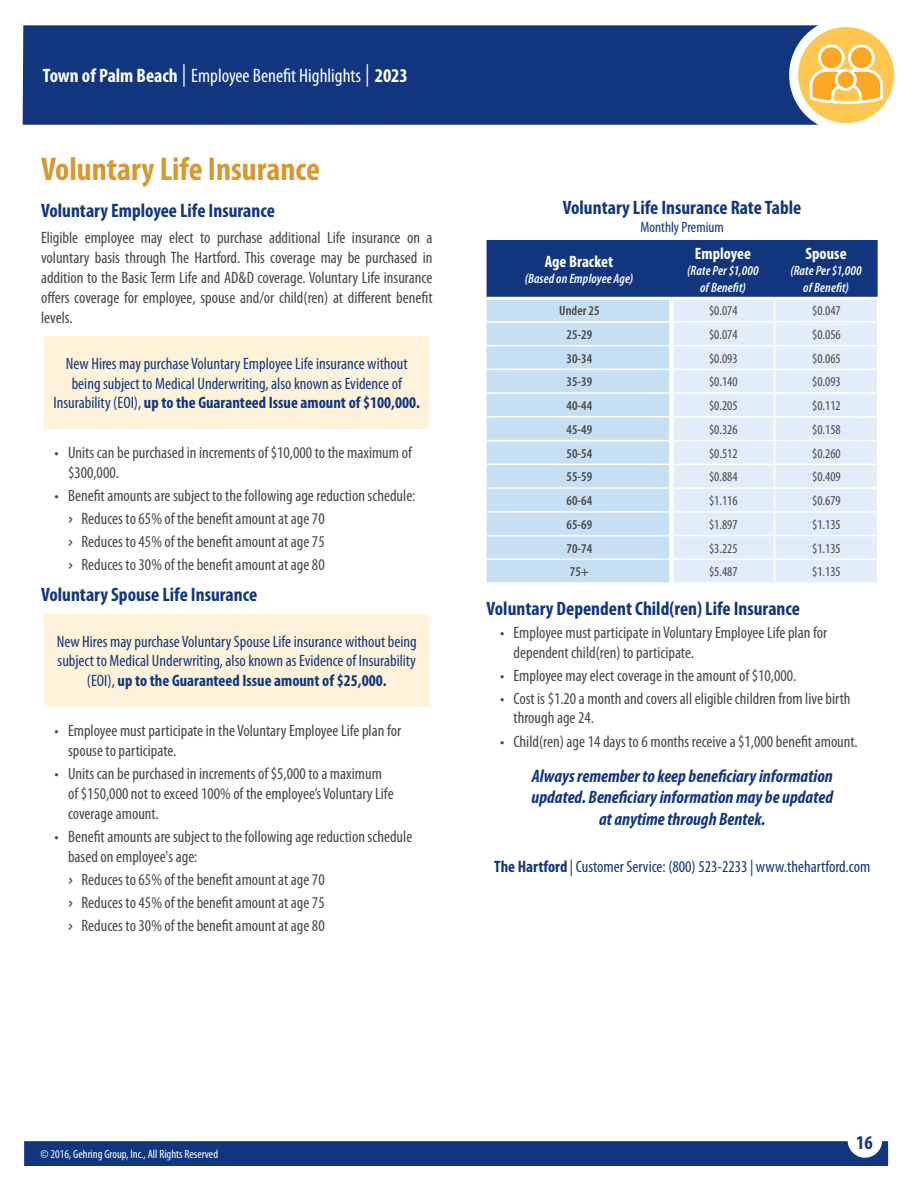
<style>
.page{position:relative;width:918px;height:1188px;background:#fff}
.page>*{position:absolute;margin:0;border:0;box-sizing:border-box;transform-origin:0 0}
.TOC_-_Insurance_Type{font:700 condensed 33px "Myriad Pro";color:#d79833}
.Body_-_Sub_Header{font:700 condensed 19.5px "Myriad Pro";color:#11367e}
.t1{font:condensed 19.5px "Myriad Pro";color:#fff}
.Rate_Table_-_Header{font:700 condensed 19.5px "Myriad Pro";color:#11367e}
.Body_-_Centered_Note{font:italic 700 condensed 18px/21.6px "Myriad Pro";color:#11367e;text-align:center}
.Body_-_Main{font:condensed 16.5px/19.8px "Myriad Pro";color:#464748}
.Body_-_Main-2{font:condensed 16.5px/19.8px "Myriad Pro";color:#11367e;text-align:center}
.Body_-_Carrier_Info{font:condensed 16.5px "Myriad Pro";color:#11367e}
.Rate_Table_-_Interio{font:700 condensed 16.5px "Myriad Pro";letter-spacing:.005em;color:#fff}
.Rate_Table_-_Sub_Hea{font:condensed 15px "Myriad Pro";color:#11367e}
.Table_2_-_Numbers{font:condensed 13.5px "Myriad Pro";color:#464748}
.Rate_Table_-_Interio-2{font:italic 600 condensed 13.5px/16.2px "Myriad Pro";letter-spacing:.01em;color:#fff;text-align:center}
.Table_2_-_Sub_Sub_Ca{font:600 condensed 13.5px "Myriad Pro";color:#464748}
.t2{font:condensed 12px "Myriad Pro";color:#fff}
.s1{font-weight:700}
.s2{font-size:22.35px}
.s3{font-family:"Frankthe Architect";font-stretch:normal}
</style>
<div class="page">
<div style="left:24px;top:1141px;width:864px;height:25px;background:#11367e"></div>
<div style="left:23px;top:25px;width:795px;height:100px;background:#11367e"></div>
<svg style="left:794px;top:22px;width:105px;height:106px;fill:#fec752"></svg>
<div style="left:789px;top:18px;width:114px;height:114px;border:9px solid #fff;border-radius:50%"></div>
<div style="left:819px;top:46px;width:24px;height:24px;background:#faa826;border-radius:50%"></div>
<div style="left:818px;top:45px;width:27px;height:26px;border:3px solid #fff;border-radius:50%"></div>
<div style="left:850px;top:46px;width:23px;height:24px;background:#faa826;border-radius:50%"></div>
<div style="left:848px;top:45px;width:27px;height:26px;border:3px solid #fff;border-radius:50%"></div>
<svg style="left:808px;top:68px;width:77px;height:37px"></svg>
<div style="left:836px;top:70px;width:19px;height:19px;background:#faa826;border-radius:50%"></div>
<div style="left:835px;top:69px;width:22px;height:22px;border:3px solid #fff;border-radius:50%"></div>
<div style="left:44px;top:336px;width:385px;height:93px;background:#fef3da"></div>
<div style="left:44px;top:614px;width:385px;height:92px;background:#fef3da"></div>
<svg style="left:487px;top:240px;width:391px;height:342px;background:#b7cae2"></svg>
<p class="t1" style="left:43px;top:64px;width:366px"><span class="s1">Town of Palm Beach</span> <span class="s2">|</span> Employee Benefit Highlights <span class="s2">|</span> <span class="s1">2023</span></p>
<p class="TOC_-_Insurance_Type" style="left:41px;top:148px;width:280px">Voluntary Life Insurance</p>
<p class="Body_-_Sub_Header" style="left:41px;top:198px;width:235px">Voluntary Employee Life Insurance</p>
<p class="Body_-_Main" style="left:41px;top:228px;width:393px;text-align:justify">Eligible employee may elect to purchase additional Life insurance on a voluntary basis through The Hartford. This coverage may be purchased in addition to the Basic Term Life and AD&amp;D coverage. Voluntary Life insurance offers coverage for employee, spouse and/or child(ren) at different benefit levels.</p>
<p class="Body_-_Main-2" style="left:54px;top:353px;width:368px">New Hires may purchase Voluntary Employee Life insurance without being subject to Medical Underwriting, also known as Evidence of<br>Insurability (EOI), <span class="s1">up to the Guaranteed Issue amount of $100,000.</span></p>
<p class="Body_-_Main" style="left:68px;top:443px;width:345px;text-indent:-14px">• Units can be purchased in increments of $10,000 to the maximum of $300,000.</p>
<p class="Body_-_Main" style="left:55px;top:486px;width:362px">• Benefit amounts are subject to the following age reduction schedule:</p>
<p class="Body_-_Main" style="left:68px;top:509px;width:258px"><span class="s3">›</span> Reduces to 65% of the benefit amount at age 70</p>
<p class="Body_-_Main" style="left:68px;top:532px;width:258px"><span class="s3">›</span> Reduces to 45% of the benefit amount at age 75</p>
<p class="Body_-_Main" style="left:68px;top:555px;width:258px"><span class="s3">›</span> Reduces to 30% of the benefit amount at age 80</p>
<p class="Body_-_Sub_Header" style="left:41px;top:582px;width:218px">Voluntary Spouse Life Insurance</p>
<p class="Body_-_Main-2" style="left:57px;top:631px;width:362px">New Hires may purchase Voluntary Spouse Life insurance without being subject to Medical Underwriting, also known as Evidence of Insurability (EOI), <span class="s1">up to the Guaranteed Issue amount of $25,000.</span></p>
<p class="Body_-_Main" style="left:68px;top:721px;width:335px;text-indent:-14px">• Employee must participate in the Voluntary Employee Life plan for spouse to participate.</p>
<p class="Body_-_Main" style="left:68px;top:764px;width:327px;text-indent:-14px">• Units can be purchased in increments of $5,000 to a maximum of $150,000 not to exceed 100% of the employee’s Voluntary Life coverage amount.</p>
<p class="Body_-_Main" style="left:68px;top:826px;width:346px;text-indent:-14px">• Benefit amounts are subject to the following age reduction schedule based on employee's age:</p>
<p class="Body_-_Main" style="left:68px;top:869px;width:258px"><span class="s3">›</span> Reduces to 65% of the benefit amount at age 70</p>
<p class="Body_-_Main" style="left:68px;top:892px;width:258px"><span class="s3">›</span> Reduces to 45% of the benefit amount at age 75</p>
<p class="Body_-_Main" style="left:68px;top:915px;width:258px"><span class="s3">›</span> Reduces to 30% of the benefit amount at age 80</p>
<p class="Rate_Table_-_Header" style="left:563px;top:195px;width:240px">Voluntary Life Insurance Rate Table</p>
<p class="Rate_Table_-_Sub_Hea" style="left:641px;top:218px;width:85px">Monthly Premium</p>
<p class="Rate_Table_-_Interio" style="left:545px;top:251px;width:70px">Age Bracket</p>
<p class="Rate_Table_-_Interio-2" style="left:525px;top:271px;width:110px">(Based on Employee Age)</p>
<p class="Rate_Table_-_Interio" style="left:695px;top:243px;width:58px">Employee</p>
<p class="Rate_Table_-_Interio-2" style="left:687px;top:263px;width:73px">(Rate Per $1,000 of Benefit)</p>
<p class="Rate_Table_-_Interio" style="left:806px;top:243px;width:43px">Spouse</p>
<p class="Rate_Table_-_Interio-2" style="left:790px;top:263px;width:73px">(Rate Per $1,000 of Benefit)</p>
<p class="Table_2_-_Sub_Sub_Ca" style="left:559px;top:303px;width:42px">Under 25</p>
<p class="Table_2_-_Numbers" style="left:709px;top:303px;width:30px">$0.074</p>
<p class="Table_2_-_Numbers" style="left:812px;top:303px;width:30px">$0.047</p>
<p class="Table_2_-_Sub_Sub_Ca" style="left:567px;top:327px;width:27px">25-29</p>
<p class="Table_2_-_Numbers" style="left:709px;top:326px;width:30px">$0.074</p>
<p class="Table_2_-_Numbers" style="left:812px;top:326px;width:30px">$0.056</p>
<p class="Table_2_-_Sub_Sub_Ca" style="left:567px;top:351px;width:27px">30-34</p>
<p class="Table_2_-_Numbers" style="left:709px;top:350px;width:30px">$0.093</p>
<p class="Table_2_-_Numbers" style="left:812px;top:350px;width:30px">$0.065</p>
<p class="Table_2_-_Sub_Sub_Ca" style="left:567px;top:374px;width:27px">35-39</p>
<p class="Table_2_-_Numbers" style="left:709px;top:374px;width:30px">$0.140</p>
<p class="Table_2_-_Numbers" style="left:812px;top:374px;width:30px">$0.093</p>
<p class="Table_2_-_Sub_Sub_Ca" style="left:567px;top:398px;width:27px">40-44</p>
<p class="Table_2_-_Numbers" style="left:709px;top:397px;width:30px">$0.205</p>
<p class="Table_2_-_Numbers" style="left:812px;top:397px;width:30px">$0.112</p>
<p class="Table_2_-_Sub_Sub_Ca" style="left:567px;top:422px;width:27px">45-49</p>
<p class="Table_2_-_Numbers" style="left:709px;top:421px;width:30px">$0.326</p>
<p class="Table_2_-_Numbers" style="left:812px;top:421px;width:30px">$0.158</p>
<p class="Table_2_-_Sub_Sub_Ca" style="left:567px;top:446px;width:27px">50-54</p>
<p class="Table_2_-_Numbers" style="left:709px;top:445px;width:30px">$0.512</p>
<p class="Table_2_-_Numbers" style="left:812px;top:445px;width:30px">$0.260</p>
<p class="Table_2_-_Sub_Sub_Ca" style="left:567px;top:469px;width:27px">55-59</p>
<p class="Table_2_-_Numbers" style="left:709px;top:469px;width:30px">$0.884</p>
<p class="Table_2_-_Numbers" style="left:812px;top:469px;width:30px">$0.409</p>
<p class="Table_2_-_Sub_Sub_Ca" style="left:567px;top:493px;width:27px">60-64</p>
<p class="Table_2_-_Numbers" style="left:709px;top:492px;width:30px">$1.116</p>
<p class="Table_2_-_Numbers" style="left:812px;top:492px;width:30px">$0.679</p>
<p class="Table_2_-_Sub_Sub_Ca" style="left:567px;top:517px;width:27px">65-69</p>
<p class="Table_2_-_Numbers" style="left:709px;top:516px;width:30px">$1.897</p>
<p class="Table_2_-_Numbers" style="left:812px;top:516px;width:30px">$1.135</p>
<p class="Table_2_-_Sub_Sub_Ca" style="left:567px;top:541px;width:27px">70-74</p>
<p class="Table_2_-_Numbers" style="left:709px;top:540px;width:30px">$3.225</p>
<p class="Table_2_-_Numbers" style="left:812px;top:540px;width:30px">$1.135</p>
<p class="Table_2_-_Sub_Sub_Ca" style="left:570px;top:564px;width:21px">75+</p>
<p class="Table_2_-_Numbers" style="left:709px;top:564px;width:30px">$5.487</p>
<p class="Table_2_-_Numbers" style="left:812px;top:564px;width:30px">$1.135</p>
<p class="Body_-_Sub_Header" style="left:487px;top:596px;width:315px">Voluntary Dependent Child(ren) Life Insurance</p>
<p class="Body_-_Main" style="left:514px;top:622px;width:315px;text-indent:-14px">• Employee must participate in Voluntary Employee Life plan for dependent child(ren) to participate.</p>
<p class="Body_-_Main" style="left:500px;top:665px;width:298px">• Employee may elect coverage in the amount of $10,000.</p>
<p class="Body_-_Main" style="left:514px;top:688px;width:339px;text-indent:-14px">• Cost is $1.20 a month and covers all eligible children from live birth through age 24.</p>
<p class="Body_-_Main" style="left:500px;top:731px;width:359px">• Child(ren) age 14 days to 6 months receive a $1,000 benefit amount.</p>
<p class="Body_-_Centered_Note" style="left:531px;top:764px;width:303px">Always remember to keep beneficiary information updated. Beneficiary information may be updated at anytime through Bentek.</p>
<p class="Body_-_Carrier_Info" style="left:494px;top:856px;width:378px"><span class="s1">The Hartford</span> | Customer Service: (800) 523-2233 | www.thehartford.com</p>
<p class="t2" style="left:40px;top:1147px;width:179px">© 2016, Gehring Group, Inc., All Rights Reserved</p>
<p class="Body_-_Sub_Header" style="left:856px;top:1131px;width:18px">16</p>
</div>
